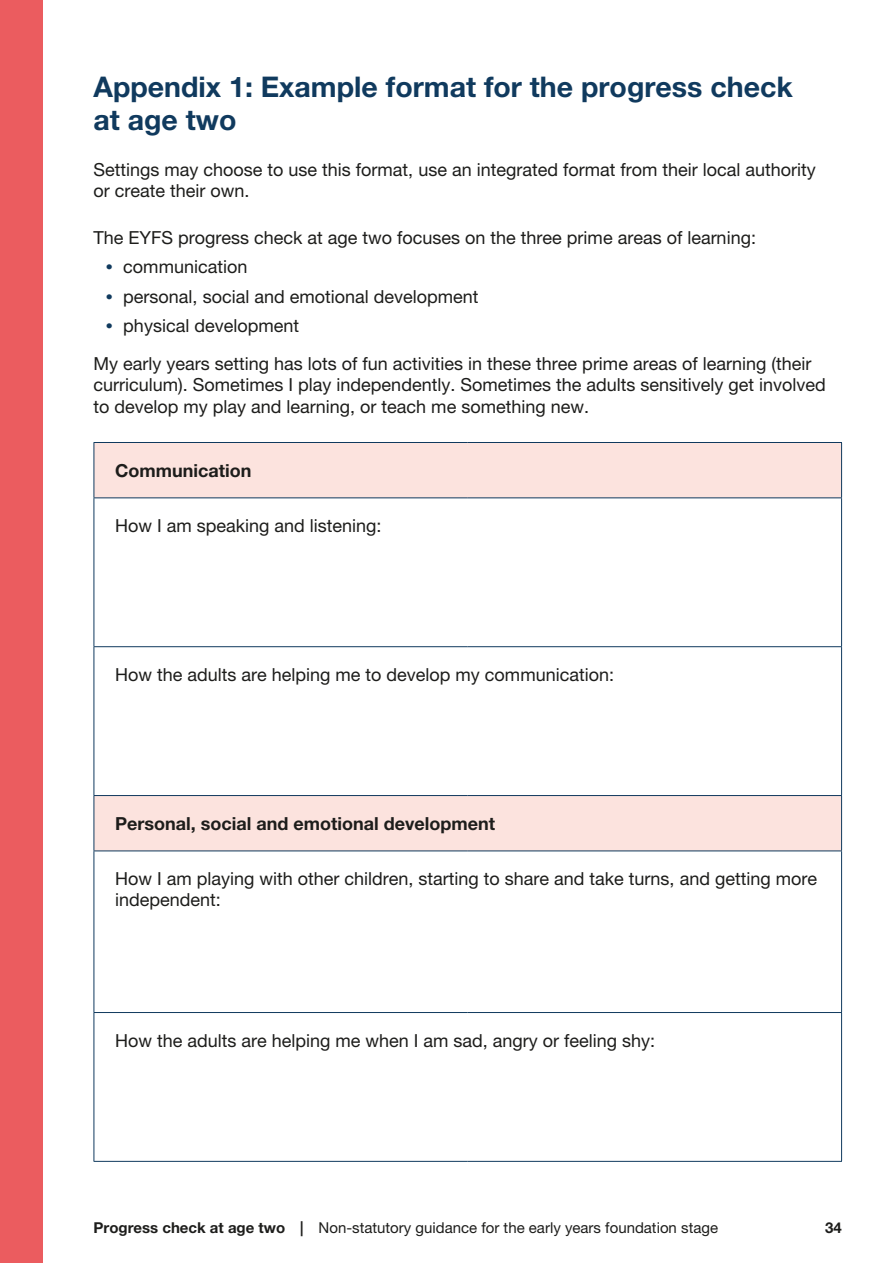
<style>
.page{position:relative;width:893px;height:1263px;background:#fff}
.page>*{position:absolute;margin:0;border:0;box-sizing:border-box;transform-origin:0 0}
.H2_Hdr_1st_19_22_bol{font:700 28.5px/33px "Helvetica Neue LT Pro";color:#103a5e}
.Body_12_14_roman_BLK{font:18px/21px "Helvetica Neue LT Pro";color:#1d1d1b}
.Table_Body_12_14_rom{font:18px "Helvetica Neue LT Pro";color:#1d1d1b}
.Table_Subhd_12_14_bo{font:700 18px "Helvetica Neue LT Pro";color:#1d1d1b}
.t1{font:15px "Helvetica Neue LT Pro Roman 3";color:#1d1d1b}
.t2{font:700 15px "Helvetica Neue LT Pro";color:#1d1d1b}
.s1{font-family:"Arial";font-weight:700;color:#103a5e}
.s2{font-family:"Helvetica Neue LT Pro Bd 3"}
</style>
<div class="page">
<div style="left:94px;top:442px;width:748px;height:56px;background:#fce3de"></div>
<div style="left:94px;top:795px;width:748px;height:56px;background:#fce3de"></div>
<hr style="left:94px;top:443px;width:1px;height:54px;background:#103a5e">
<hr style="left:841px;top:443px;width:1px;height:54px;background:#103a5e">
<hr style="left:94px;top:497px;width:374px;height:1px;background:#103a5e">
<hr style="left:94px;top:498px;width:1px;height:148px;background:#103a5e">
<hr style="left:468px;top:497px;width:374px;height:1px;background:#103a5e">
<hr style="left:841px;top:498px;width:1px;height:148px;background:#103a5e">
<hr style="left:94px;top:646px;width:374px;height:1px;background:#103a5e">
<hr style="left:94px;top:647px;width:1px;height:148px;background:#103a5e">
<hr style="left:468px;top:646px;width:374px;height:1px;background:#103a5e">
<hr style="left:841px;top:647px;width:1px;height:148px;background:#103a5e">
<hr style="left:94px;top:795px;width:374px;height:1px;background:#103a5e">
<hr style="left:94px;top:796px;width:1px;height:54px;background:#103a5e">
<hr style="left:468px;top:795px;width:374px;height:1px;background:#103a5e">
<hr style="left:841px;top:796px;width:1px;height:54px;background:#103a5e">
<hr style="left:94px;top:850px;width:374px;height:1px;background:#103a5e">
<hr style="left:94px;top:851px;width:1px;height:161px;background:#103a5e">
<hr style="left:468px;top:850px;width:374px;height:1px;background:#103a5e">
<hr style="left:841px;top:851px;width:1px;height:161px;background:#103a5e">
<hr style="left:94px;top:1012px;width:374px;height:1px;background:#103a5e">
<hr style="left:94px;top:1013px;width:1px;height:148px;background:#103a5e">
<hr style="left:468px;top:1012px;width:374px;height:1px;background:#103a5e">
<hr style="left:841px;top:1013px;width:1px;height:148px;background:#103a5e">
<hr style="left:94px;top:1161px;width:374px;height:1px;background:#103a5e">
<hr style="left:468px;top:1161px;width:374px;height:1px;background:#103a5e">
<hr style="left:94px;top:442px;width:374px;height:1px;background:#103a5e">
<hr style="left:468px;top:442px;width:374px;height:1px;background:#103a5e">
<div style="left:0;top:0;width:43px;height:1263px;background:#eb5c5f"></div>
<h2 class="H2_Hdr_1st_19_22_bol" style="left:94px;top:70px;width:701px">Appendix 1: Example format for the progress check at age two</h2>
<p class="Body_12_14_roman_BLK" style="left:94px;top:159px;width:724px">Settings may choose to use this format, use an integrated format from their local authority or create their own.</p>
<p class="Body_12_14_roman_BLK" style="left:94px;top:227px;width:664px">The EYFS progress check at age two focuses on the three prime areas of learning:</p>
<p class="Body_12_14_roman_BLK" style="left:106px;top:256px;width:143px"><span class="s1">•</span> communication</p>
<p class="Body_12_14_roman_BLK" style="left:106px;top:286px;width:374px"><span class="s1">•</span> personal, social and emotional development</p>
<p class="Body_12_14_roman_BLK" style="left:106px;top:315px;width:194px"><span class="s1">•</span> physical development</p>
<p class="Body_12_14_roman_BLK" style="left:94px;top:353px;width:734px">My early years setting has lots of fun activities in these three prime areas of learning (their curriculum). Sometimes I play independently. Sometimes the adults sensitively get involved to develop my play and learning, or teach me something new.</p>
<p class="Table_Subhd_12_14_bo" style="left:115px;top:459px;width:138px">Communication</p>
<p class="Table_Body_12_14_rom" style="left:115px;top:515px;width:268px">How I am speaking and listening:</p>
<p class="Table_Body_12_14_rom" style="left:115px;top:664px;width:500px">How the adults are helping me to develop my communication:</p>
<p class="Table_Subhd_12_14_bo" style="left:115px;top:812px;width:381px">Personal, social and emotional development</p>
<p class="Body_12_14_roman_BLK" style="left:115px;top:868px;width:703px">How I am playing with other children, starting to share and take turns, and getting more independent:</p>
<p class="Body_12_14_roman_BLK" style="left:115px;top:1029px;width:542px">How the adults are helping me when I am sad, angry or feeling shy:</p>
<p class="t1" style="left:94px;top:1219px;width:626px"><span class="s2">Progress check at age two |</span> Non-statutory guidance for the early years foundation stage</p>
<p class="t2" style="left:825px;top:1218px;width:18px">34</p>
</div>
